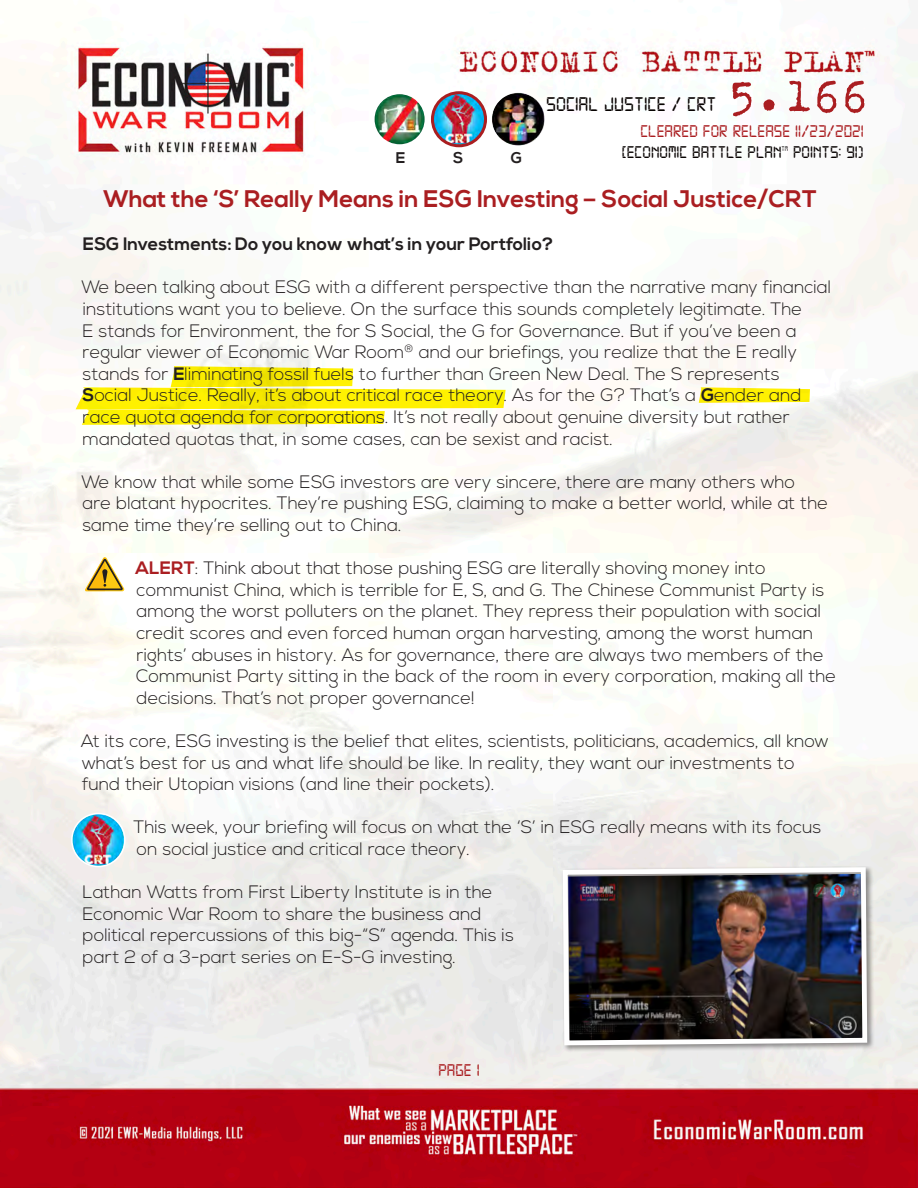
<style>
.page{position:relative;width:918px;height:1188px;background:#fff}
.page>*{position:absolute;margin:0;border:0;box-sizing:border-box;transform-origin:0 0}
.t1{font:51px "Trixie";color:#aa1e21}
.t2{font:700 24px "Nexa";color:#aa1e21}
.t3{font:21px "Digital 7";color:#080302}
.t4{font:300 18px/21.6px "Nexa";color:#231f20}
.t5{font:700 18px "Nexa";color:#231f20}
.t6{font:18px "Digital 7";color:#aa1e21}
.t7{font:18px "Digital 7";color:#080302}
.t8{font:700 15.45px "Nexa";color:#231f20}
.t9{font:7.05px "Digital 7";color:#080302}
.s1{font-weight:700}
.s2{font-weight:700;color:#aa1e21}
</style>
<div class="page">
<img style="left:0;top:5px;width:918px;height:1183px">
<img style="left:373px;top:93px;width:53px;height:53px;border-radius:27px">
<div style="left:372px;top:91px;width:56px;height:56px;border:3px solid #fff;border-radius:50%"></div>
<img style="left:432px;top:93px;width:54px;height:53px;border-radius:27px">
<div style="left:431px;top:91px;width:56px;height:56px;border:3px solid #aa1e21;border-radius:50%"></div>
<img style="left:492px;top:93px;width:53px;height:53px;border-radius:27px">
<svg style="left:699px;top:387px;width:111px;height:16px;background:#fef020"></svg>
<svg style="left:76px;top:366px;width:430px;height:59px"></svg>
<svg style="left:85px;top:556px;width:40px;height:35px"></svg>
<div style="left:561px;top:866px;width:313px;height:186px;background:#231f20;opacity:.48"></div>
<img style="left:560px;top:865px;width:310px;height:183px">
<img style="left:72px;top:813px;width:53px;height:54px;border-radius:27px">
<div style="left:71px;top:813px;width:55px;height:54px;border:2px solid #fff;border-radius:50%"></div>
<h1 class="t1" style="left:728px;top:62px;width:142px">5.166</h1>
<p class="t6" style="left:640px;top:123px;width:225px">CLEARED FOR RELEASE 11/23/2021</p>
<p class="t7" style="left:622px;top:145px;width:161px">[ECONOMIC BATTLE PLAN</p>
<p class="t9" style="left:782px;top:146px;width:8px">TM</p>
<p class="t7" style="left:793px;top:145px;width:72px">POINTS: 91)</p>
<p class="t3" style="left:546px;top:95px;width:172px">SOCIAL JUSTICE / CRT</p>
<p class="t8" style="left:396px;top:149px;width:11px">E</p>
<p class="t8" style="left:453px;top:149px;width:12px">S</p>
<p class="t8" style="left:511px;top:149px;width:13px">G</p>
<p class="t2" style="left:103px;top:185px;width:715px">What the ‘S’ Really Means in ESG Investing – Social Justice/CRT</p>
<p class="t5" style="left:83px;top:234px;width:472px">ESG Investments: Do you know what’s in your Portfolio?</p>
<p class="t4" style="left:82px;top:277px;width:751px">We been talking about ESG with a different perspective than the narrative many financial institutions want you to believe. On the surface this sounds completely legitimate. The<br>E stands for Environment, the for S Social, the G for Governance. But if you’ve been a regular viewer of Economic War Room<sup>®</sup> and our briefings, you realize that the E really stands for <span class="s1">E</span>liminating fossil fuels to further than Green New Deal. The S represents <span class="s1">S</span>ocial Justice. Really, it’s about critical race theory. As for the G? That’s a <span class="s1">G</span>ender and race quota agenda for corporations. It’s not really about genuine diversity but rather mandated quotas that, in some cases, can be sexist and racist.</p>
<p class="t4" style="left:82px;top:472px;width:748px">We know that while some ESG investors are very sincere, there are many others who are blatant hypocrites. They’re pushing ESG, claiming to make a better world, while at the same time they’re selling out to China.</p>
<p class="t4" style="left:135px;top:558px;width:702px"><span class="s2">ALERT</span>: Think about that those pushing ESG are literally shoving money into communist China, which is terrible for E, S, and G. The Chinese Communist Party is among the worst polluters on the planet. They repress their population with social credit scores and even forced human organ harvesting, among the worst human rights’ abuses in history. As for governance, there are always two members of the Communist Party sitting in the back of the room in every corporation, making all the decisions. That’s not proper governance!</p>
<p class="t4" style="left:81px;top:731px;width:749px">At its core, ESG investing is the belief that elites, scientists, politicians, academics, all know what’s best for us and what life should be like. In reality, they want our investments to fund their Utopian visions (and line their pockets).</p>
<p class="t4" style="left:134px;top:817px;width:690px">This week, your briefing will focus on what the ‘S’ in ESG really means with its focus on social justice and critical race theory.</p>
<p class="t4" style="left:82px;top:882px;width:433px">Lathan Watts from First Liberty Institute is in the Economic War Room to share the business and political repercussions of this big-“S” agenda. This is part 2 of a 3-part series on E-S-G investing.</p>
<p class="t6" style="left:438px;top:1062px;width:43px">PAGE 1</p>
</div>
